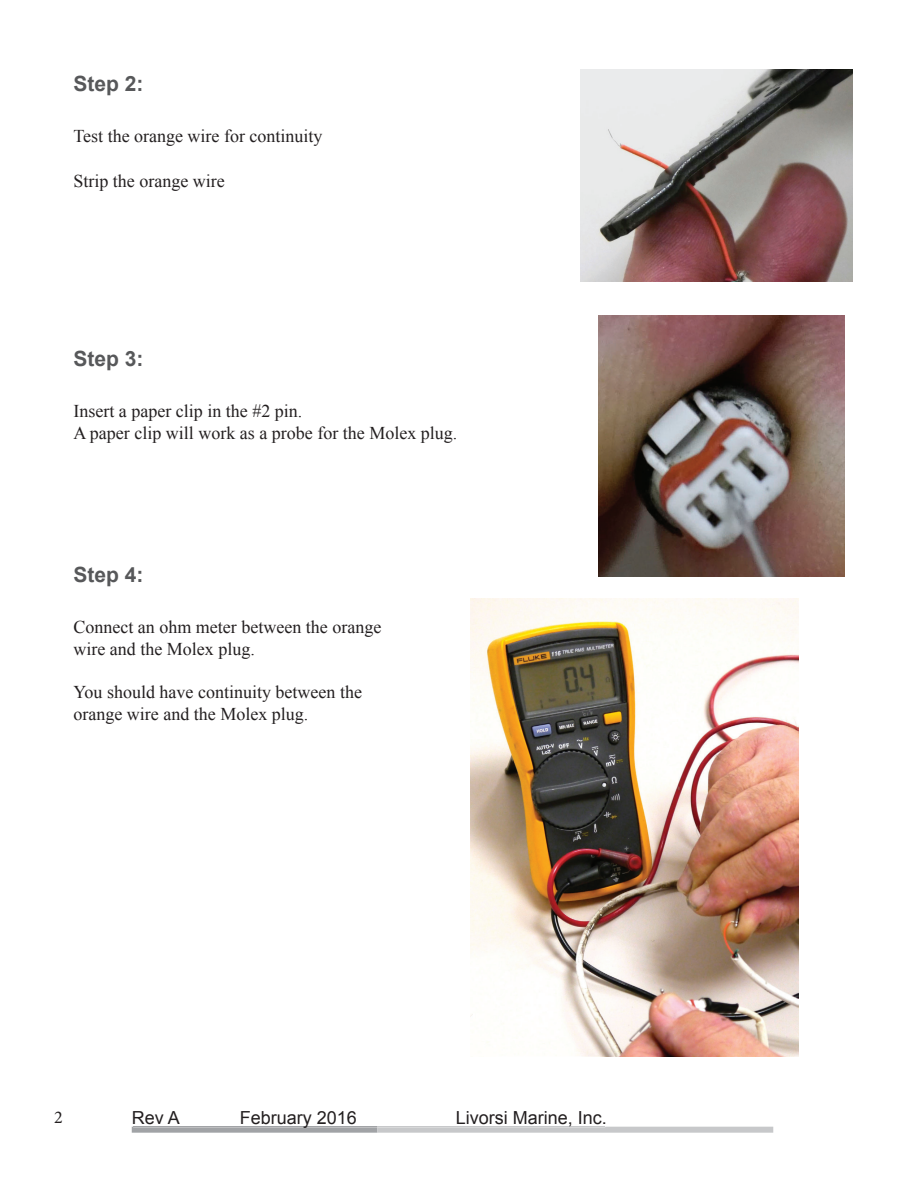
<style>
.page{position:relative;width:918px;height:1188px;background:#fff}
.page>*{position:absolute;margin:0;border:0;box-sizing:border-box;transform-origin:0 0}
.t1{font:700 21px "Arial";color:#57585a}
.t2{font:18px/21.6px "Times New Roman";color:#231f20}
.t3{font:18px "Arial";color:#231f20}
.t4{font:18px "Minion Pro";color:#231f20}
</style>
<div class="page">
<svg style="left:132px;top:1127px;width:641px;height:6px;background:#bdbec0"></svg>
<hr style="left:377px;top:1127px;width:228px;height:1px;background:#c7c8ca">
<img style="left:580px;top:69px;width:272px;height:213px">
<img style="left:471px;top:598px;width:327px;height:459px">
<img style="left:598px;top:315px;width:247px;height:261px">
<p class="t1" style="left:73px;top:70px;width:72px">Step 2:</p>
<p class="t2" style="left:73px;top:125px;width:251px">Test the orange wire for continuity</p>
<p class="t2" style="left:73px;top:170px;width:153px">Strip the orange wire</p>
<p class="t1" style="left:73px;top:345px;width:72px">Step 3:</p>
<p class="t2" style="left:73px;top:400px;width:385px">Insert a paper clip in the #2 pin.<br>A paper clip will work as a probe for the Molex plug.</p>
<p class="t1" style="left:73px;top:561px;width:72px">Step 4:</p>
<p class="t2" style="left:73px;top:616px;width:309px">Connect an ohm meter between the orange wire and the Molex plug.</p>
<p class="t2" style="left:73px;top:681px;width:290px">You should have continuity between the orange wire and the Molex plug.</p>
<p class="t4" style="left:54px;top:1106px;width:10px">2</p>
<p class="t3" style="left:132px;top:1105px;width:50px">Rev A</p>
<p class="t3" style="left:240px;top:1105px;width:119px">February 2016</p>
<p class="t3" style="left:456px;top:1105px;width:153px">Livorsi Marine, Inc.</p>
</div>
